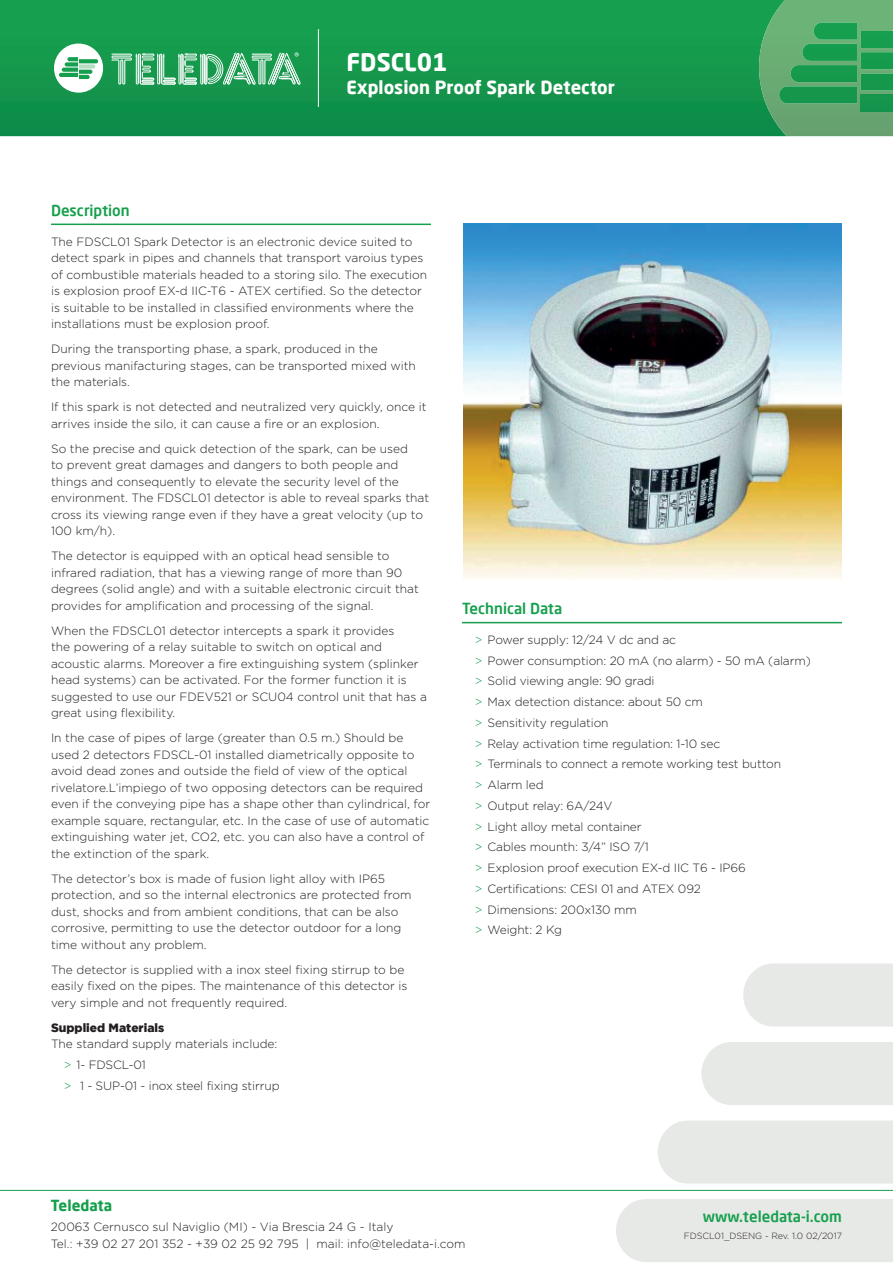
<style>
.page{position:relative;width:893px;height:1263px;background:#fff}
.page>*{position:absolute;margin:0;border:0;box-sizing:border-box;transform-origin:0 0}
.t1{font:700 24px "Neo Sans Pro";color:#fff}
.t2{font:700 18px "Neo Sans Pro";color:#fff}
.t3{font:500 15px "Neo Sans Pro";color:#169f4d}
.t4{font:700 15px "Neo Sans Pro";color:#169f4d}
.t5{font:300 12px/16.5px "Gotham";color:#231f20}
.t6{font:300 12px/16.5px "Gotham Rounded";color:#231f20}
.t7{font:900 12px "Gotham";color:#231f20}
.t8{font:300 9px "Gotham";color:#231f20}
.s1{color:#169f4d}
</style>
<div class="page">
<div style="left:658px;top:1120px;width:235px;height:63px;background:#e7e9e7"></div>
<div style="left:616px;top:1199px;width:277px;height:63px;background:#e7e9e7"></div>
<div style="left:743px;top:963px;width:150px;height:63px;background:#e7e9e7"></div>
<div style="left:701px;top:1042px;width:192px;height:63px;background:#e7e9e7"></div>
<svg style="left:0;top:0;width:759px;height:136px;background:#13974b"></svg>
<hr style="left:318px;top:29px;width:1px;height:78px;background:#fff">
<svg style="left:112px;top:52px;width:189px;height:33px;background:#66bb89"></svg>
<div style="left:54px;top:44px;width:49px;height:49px;background:#fff;border-radius:50%"></div>
<svg style="left:59px;top:57px;width:39px;height:22px"></svg>
<hr style="left:0;top:1190px;width:893px;height:1px;background:#169f4e">
<svg style="left:759px;top:0;width:134px;height:137px;background:#4aa566"></svg>
<div style="left:861px;top:95px;width:32px;height:17px;background:#14944c"></div>
<hr style="left:51px;top:224px;width:380px;height:1px;background:#169f4d">
<hr style="left:462px;top:622px;width:380px;height:1px;background:#169f4d">
<img style="left:463px;top:224px;width:379px;height:355px">
<p class="t3" style="left:51px;top:201px;width:80px">Description</p>
<h1 class="t1" style="left:346px;top:47px;width:103px">FDSCL01</h1>
<h2 class="t2" style="left:346px;top:76px;width:270px">Explosion Proof Spark Detector</h2>
<p class="t5" style="left:51px;top:233px;width:378px">The FDSCL01 Spark Detector is an electronic device suited to detect spark in pipes and channels that transport varoius types of combustible materials headed to a storing silo. The execution is explosion proof EX-d IIC-T6 - ATEX certified. So the detector is suitable to be installed in classified environments where the installations must be explosion proof.</p>
<p class="t5" style="left:51px;top:340px;width:366px">During the transporting phase, a spark, produced in the previous manifacturing stages, can be transported mixed with the materials.</p>
<p class="t5" style="left:51px;top:398px;width:377px">If this spark is not detected and neutralized very quickly, once it arrives inside the silo, it can cause a fire or an explosion.</p>
<p class="t5" style="left:51px;top:440px;width:380px">So the precise and quick detection of the spark, can be used<br>to prevent great damages and dangers to both people and things and consequently to elevate the security level of the environment. The FDSCL01 detector is able to reveal sparks that cross its viewing range even if they have a great velocity (up to 100 km/h).</p>
<p class="t5" style="left:51px;top:547px;width:369px">The detector is equipped with an optical head sensible to infrared radiation, that has a viewing range of more than 90 degrees (solid angle) and with a suitable electronic circuit that provides for amplification and processing of the signal.</p>
<p class="t5" style="left:51px;top:622px;width:377px">When the FDSCL01 detector intercepts a spark it provides<br>the powering of a relay suitable to switch on optical and acoustic alarms. Moreover a fire extinguishing system (splinker head systems) can be activated. For the former function it is suggested to use our FDEV521 or SCU04 control unit that has a great using flexibility.</p>
<p class="t5" style="left:51px;top:729px;width:381px">In the case of pipes of large (greater than 0.5 m.) Should be used 2 detectors FDSCL-01 installed diametrically opposite to avoid dead zones and outside the field of view of the optical rivelatore.L’impiego of two opposing detectors can be required even if the conveying pipe has a shape other than cylindrical, for example square, rectangular, etc. In the case of use of automatic extinguishing water jet, CO2, etc. you can also have a control of the extinction of the spark.</p>
<p class="t5" style="left:51px;top:870px;width:362px">The detector’s box is made of fusion light alloy with IP65 protection, and so the internal electronics are protected from dust, shocks and from ambient conditions, that can be also corrosive, permitting to use the detector outdoor for a long time without any problem.</p>
<p class="t5" style="left:51px;top:961px;width:358px">The detector is supplied with a inox steel fixing stirrup to be easily fixed on the pipes. The maintenance of this detector is very simple and not frequently required.</p>
<p class="t7" style="left:51px;top:1020px;width:115px">Supplied Materials</p>
<p class="t5" style="left:64px;top:1033px;width:217px;line-height:20.7px;text-indent:-13px">The standard supply materials include: <span class="s1">&gt;</span> 1- FDSCL-01<br><span class="s1">&gt;</span> 1 - SUP-01 - inox steel fixing stirrup</p>
<p class="t3" style="left:462px;top:599px;width:102px">Technical Data</p>
<p class="t5" style="left:475px;top:629px;width:338px;line-height:20.7px"><span class="s1">&gt;</span> Power supply: 12/24 V dc and ac<br><span class="s1">&gt;</span> Power consumption: 20 mA (no alarm) - 50 mA (alarm) <span class="s1">&gt;</span> Solid viewing angle: 90 gradi<br><span class="s1">&gt;</span> Max detection distance: about 50 cm<br><span class="s1">&gt;</span> Sensitivity regulation<br><span class="s1">&gt;</span> Relay activation time regulation: 1-10 sec<br><span class="s1">&gt;</span> Terminals to connect a remote working test button<br><span class="s1">&gt;</span> Alarm led<br><span class="s1">&gt;</span> Output relay: 6A/24V<br><span class="s1">&gt;</span> Light alloy metal container<br><span class="s1">&gt;</span> Cables mounth: 3/4” ISO 7/1<br><span class="s1">&gt;</span> Explosion proof execution EX-d IIC T6 - IP66<br><span class="s1">&gt;</span> Certifications: CESI 01 and ATEX 092<br><span class="s1">&gt;</span> Dimensions: 200x130 mm<br><span class="s1">&gt;</span> Weight: 2 Kg</p>
<p class="t4" style="left:51px;top:1195px;width:63px">Teledata</p>
<p class="t6" style="left:51px;top:1218px;width:416px">20063 Cernusco sul Naviglio (MI) - Via Brescia 24 G - Italy<br>Tel.: +39 02 27 201 352 - +39 02 25 92 795 | mail: info@teledata-i.com</p>
<p class="t3" style="left:703px;top:1207px;width:140px">www.teledata-i.com</p>
<p class="t8" style="left:684px;top:1231px;width:160px">FDSCL01_DSENG - Rev. 1.0 02/2017</p>
</div>
